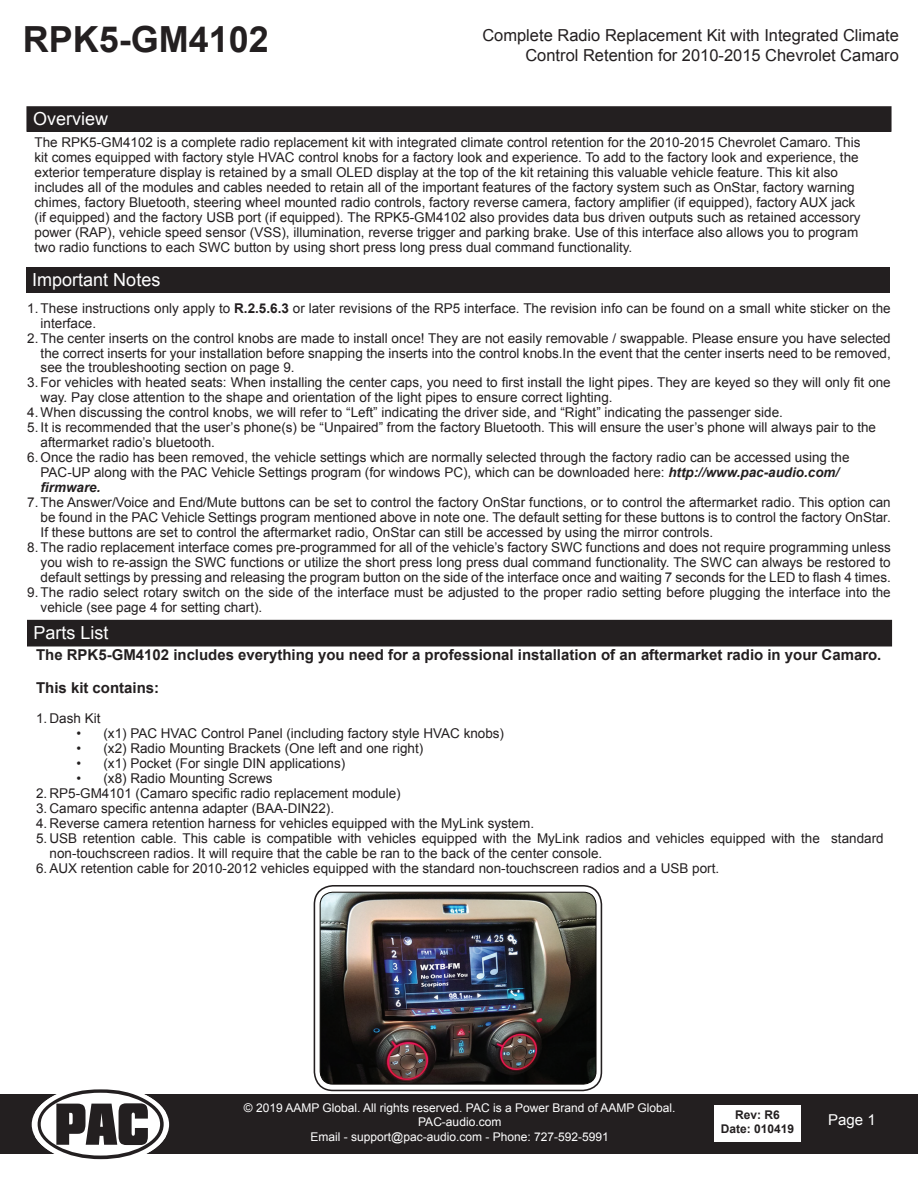
<style>
.page{position:relative;width:918px;height:1188px;background:#fff}
.page>*{position:absolute;margin:0;border:0;box-sizing:border-box;transform-origin:0 0}
.t1{font:700 36px "Arial";color:#231f20}
.t2{font:18px "Arial";color:#fff}
.t3{font:16.5px "Arial";color:#231f20}
.t4{font:700 15px "Arial";color:#231f20}
.t5{font:15px "Arial";color:#fff}
.t6{font:13.5px/15px "Arial";color:#231f20}
.t7{font:12px/14.4px "Arial";color:#fff;text-align:center}
.t8{font:700 12px/14.4px "Arial";color:#231f20;text-align:center}
.s1{font-weight:700}
.s2{font-weight:700;font-style:italic}
</style>
<div class="page">
<div style="left:0;top:1094px;width:918px;height:60px;background:#231f20"></div>
<svg style="left:35px;top:1089px;width:130px;height:71px"></svg>
<div style="left:714px;top:1106px;width:87px;height:36px;background:#fff"></div>
<div style="left:28px;top:621px;width:863px;height:25px;background:#231f20"></div>
<div style="left:27px;top:620px;width:865px;height:26px;border:2px solid #231f20"></div>
<div style="left:27px;top:107px;width:864px;height:24px;background:#231f20"></div>
<div style="left:26px;top:106px;width:866px;height:26px;border:2px solid #231f20"></div>
<div style="left:26px;top:268px;width:864px;height:25px;background:#231f20"></div>
<img style="left:320px;top:892px;width:275px;height:192px">
<div style="left:320px;top:892px;width:277px;height:193px;border:1px solid #0b0906;border-radius:13px"></div>
<div style="left:314px;top:885px;width:288px;height:206px;border:2px solid #231f20;border-radius:19px"></div>
<h1 class="t1" style="left:23px;top:14px;width:248px">RPK5-GM4102</h1>
<p class="t3" style="left:482px;top:24px;width:418px">Complete Radio Replacement Kit with Integrated Climate</p>
<p class="t3" style="left:525px;top:43px;width:375px">Control Retention for 2010-2015 Chevrolet Camaro</p>
<h2 class="t2" style="left:33px;top:106px;width:77px">Overview</h2>
<p class="t6" style="left:35px;top:135px;width:828px">The RPK5-GM4102 is a complete radio replacement kit with integrated climate control retention for the 2010-2015 Chevrolet Camaro. This kit comes equipped with factory style HVAC control knobs for a factory look and experience. To add to the factory look and experience, the exterior temperature display is retained by a small OLED display at the top of the kit retaining this valuable vehicle feature. This kit also includes all of the modules and cables needed to retain all of the important features of the factory system such as OnStar, factory warning chimes, factory Bluetooth, steering wheel mounted radio controls, factory reverse camera, factory amplifier (if equipped), factory AUX jack (if equipped) and the factory USB port (if equipped). The RPK5-GM4102 also provides data bus driven outputs such as retained accessory power (RAP), vehicle speed sensor (VSS), illumination, reverse trigger and parking brake. Use of this interface also allows you to program two radio functions to each SWC button by using short press long press dual command functionality.</p>
<h2 class="t2" style="left:32px;top:268px;width:130px">Important Notes</h2>
<p class="t6" style="left:41px;top:300px;width:852px;text-indent:-13px">1. These instructions only apply to <span class="s1">R.2.5.6.3</span> or later revisions of the RP5 interface. The revision info can be found on a small white sticker on the interface.</p>
<p class="t6" style="left:41px;top:330px;width:852px;text-align:justify;text-indent:-13px">2. The center inserts on the control knobs are made to install once! They are not easily removable / swappable. Please ensure you have selected the correct inserts for your installation before snapping the inserts into the control knobs.In the event that the center inserts need to be removed, see the troubleshooting section on page 9.</p>
<p class="t6" style="left:41px;top:375px;width:852px;text-indent:-13px">3. For vehicles with heated seats: When installing the center caps, you need to first install the light pipes. They are keyed so they will only fit one way. Pay close attention to the shape and orientation of the light pipes to ensure correct lighting.</p>
<p class="t6" style="left:27px;top:405px;width:757px">4. When discussing the control knobs, we will refer to “Left” indicating the driver side, and “Right” indicating the passenger side.</p>
<p class="t6" style="left:41px;top:420px;width:837px;text-indent:-13px">5. It is recommended that the user’s phone(s) be “Unpaired” from the factory Bluetooth. This will ensure the user’s phone will always pair to the aftermarket radio’s bluetooth.</p>
<p class="t6" style="left:41px;top:450px;width:810px;text-indent:-13px">6. Once the radio has been removed, the vehicle settings which are normally selected through the factory radio can be accessed using the<br>PAC-UP along with the PAC Vehicle Settings program (for windows PC), which can be downloaded here: <span class="s2">http://www.pac-audio.com/ firmware.</span></p>
<p class="t6" style="left:41px;top:495px;width:852px;text-align:justify;text-indent:-13px">7. The Answer/Voice and End/Mute buttons can be set to control the factory OnStar functions, or to control the aftermarket radio. This option can be found in the PAC Vehicle Settings program mentioned above in note one. The default setting for these buttons is to control the factory OnStar.<br>If these buttons are set to control the aftermarket radio, OnStar can still be accessed by using the mirror controls.</p>
<p class="t6" style="left:41px;top:540px;width:852px;text-align:justify;text-indent:-13px">8. The radio replacement interface comes pre-programmed for all of the vehicle’s factory SWC functions and does not require programming unless you wish to re-assign the SWC functions or utilize the short press long press dual command functionality. The SWC can always be restored to default settings by pressing and releasing the program button on the side of the interface once and waiting 7 seconds for the LED to flash 4 times.</p>
<p class="t6" style="left:41px;top:585px;width:852px;text-indent:-13px">9. The radio select rotary switch on the side of the interface must be adjusted to the proper radio setting before plugging the interface into the vehicle (see page 4 for setting chart).</p>
<h2 class="t2" style="left:34px;top:620px;width:77px">Parts List</h2>
<p class="t4" style="left:36px;top:644px;width:847px">The RPK5-GM4102 includes everything you need for a professional installation of an aftermarket radio in your Camaro.</p>
<p class="t4" style="left:36px;top:677px;width:125px">This kit contains:</p>
<p class="t6" style="left:36px;top:710px;width:66px">1. Dash Kit</p>
<p class="t6" style="left:76px;top:725px;width:429px">• (x1) PAC HVAC Control Panel (including factory style HVAC knobs)</p>
<p class="t6" style="left:76px;top:740px;width:348px">• (x2) Radio Mounting Brackets (One left and one right)</p>
<p class="t6" style="left:76px;top:755px;width:270px">• (x1) Pocket (For single DIN applications)</p>
<p class="t6" style="left:76px;top:770px;width:198px">• (x8) Radio Mounting Screws</p>
<p class="t6" style="left:36px;top:785px;width:366px">2. RP5-GM4101 (Camaro specific radio replacement module)</p>
<p class="t6" style="left:36px;top:800px;width:300px">3. Camaro specific antenna adapter (BAA-DIN22).</p>
<p class="t6" style="left:36px;top:815px;width:500px">4. Reverse camera retention harness for vehicles equipped with the MyLink system.</p>
<p class="t6" style="left:50px;top:830px;width:836px;text-indent:-13px">5. USB retention cable. This cable is compatible with vehicles equipped with the MyLink radios and vehicles equipped with the standard non-touchscreen radios. It will require that the cable be ran to the back of the center console.</p>
<p class="t6" style="left:36px;top:860px;width:685px">6. AUX retention cable for 2010-2012 vehicles equipped with the standard non-touchscreen radios and a USB port.</p>
<p class="t7" style="left:244px;top:1101px;width:433px">© 2019 AAMP Global. All rights reserved. PAC is a Power Brand of AAMP Global.<br>PAC-audio.com<br>Email - support@pac-audio.com - Phone: 727-592-5991</p>
<p class="t8" style="left:721px;top:1108px;width:75px">Rev: R6<br>Date: 010419</p>
<p class="t5" style="left:828px;top:1109px;width:49px">Page 1</p>
</div>
